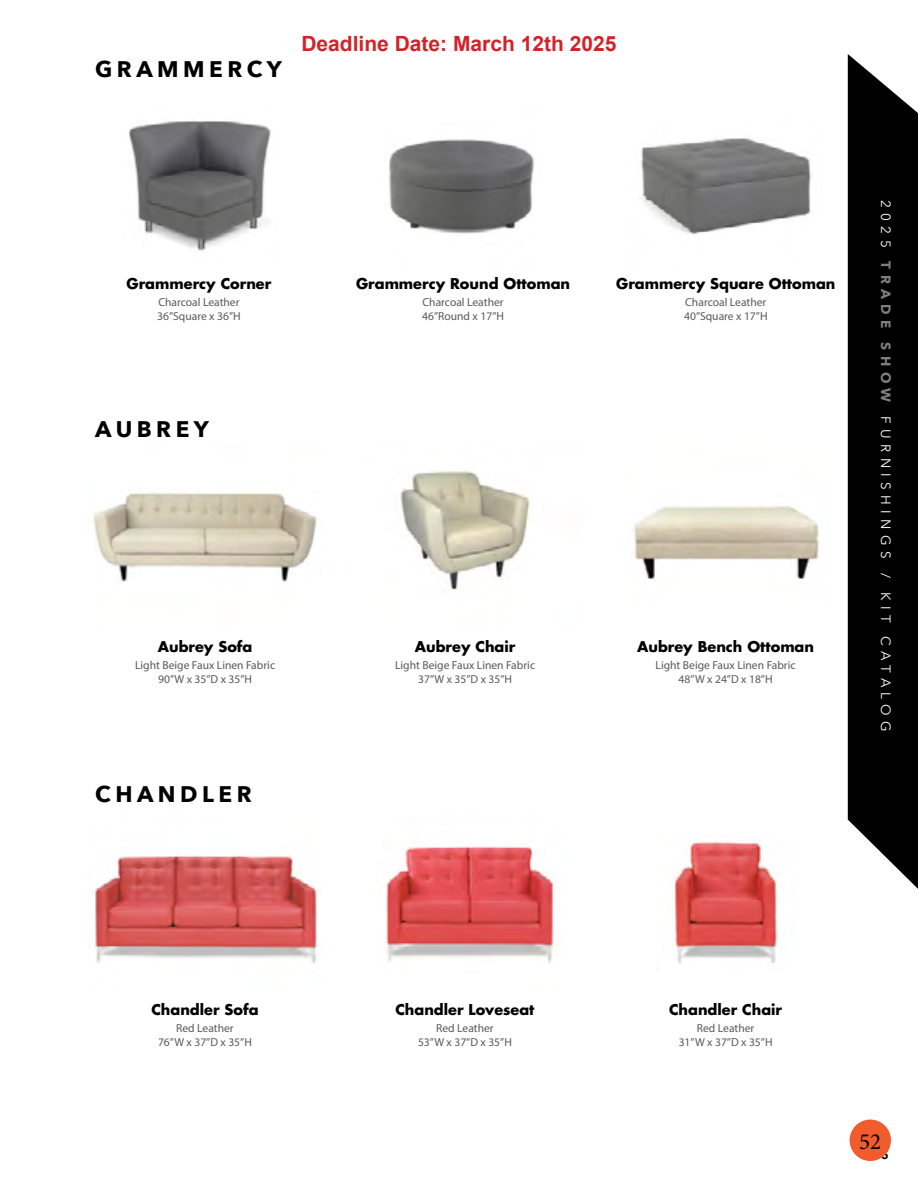
<style>
.page{position:relative;width:918px;height:1188px;background:#fff}
.page>*{position:absolute;margin:0;border:0;box-sizing:border-box;transform-origin:0 0}
.t1{font:23.1px "Minion Pro";color:#000}
.t2{font:700 22.5px "Avenir Next";letter-spacing:.2em;color:#000}
.t3{font:700 21px "Arial";color:#d2232a}
.t4{font:700 14.55px "Futura Std";color:#000}
.t5{font:13.5px "Avenir Next";letter-spacing:.4em;color:#fff}
.t6{font:900 12px "Avenir";color:#000}
.t7{font:11.55px/14px "Myriad Pro";color:#58595b;text-align:center}
.s1{font-weight:700;color:#808080}
</style>
<div class="page">
<svg style="left:848px;top:54px;width:70px;height:835px;background:#131313"></svg>
<img style="left:641px;top:138px;width:170px;height:97px">
<img style="left:389px;top:139px;width:146px;height:95px">
<img style="left:129px;top:120px;width:142px;height:131px">
<img style="left:673px;top:841px;width:107px;height:123px">
<img style="left:376px;top:846px;width:182px;height:117px">
<img style="left:95px;top:854px;width:225px;height:109px">
<img style="left:93px;top:492px;width:224px;height:90px">
<img style="left:400px;top:471px;width:130px;height:119px">
<img style="left:633px;top:505px;width:187px;height:74px">
<div style="left:850px;top:1120px;width:41px;height:41px;background:#f15c2c;border-radius:50%"></div>
<h2 class="t2" style="left:95px;top:49px;width:188px">GRAMMERCY</h2>
<h3 class="t3" style="left:301px;top:28px;width:317px">Deadline Date: March 12th 2025</h3>
<p class="t4" style="left:127px;top:274px;width:146px">Grammercy Corner</p>
<p class="t7" style="left:157px;top:295px;width:85px;text-align:left">Charcoal Leather<br>36”Square x 36”H</p>
<h2 class="t2" style="left:95px;top:409px;width:115px">AUBREY</h2>
<p class="t4" style="left:158px;top:637px;width:96px">Aubrey Sofa</p>
<p class="t7" style="left:135px;top:658px;width:142px">Light Beige Faux Linen Fabric<br>90”W x 35”D x 35”H</p>
<h2 class="t2" style="left:95px;top:775px;width:158px">CHANDLER</h2>
<p class="t4" style="left:356px;top:274px;width:216px">Grammercy Round Ottoman</p>
<p class="t7" style="left:422px;top:295px;width:83px;text-align:left">Charcoal Leather<br>46”Round x 17”H</p>
<p class="t4" style="left:415px;top:637px;width:102px">Aubrey Chair</p>
<p class="t7" style="left:395px;top:658px;width:142px">Light Beige Faux Linen Fabric<br>37”W x 35”D x 35”H</p>
<p class="t4" style="left:616px;top:274px;width:221px">Grammercy Square Ottoman</p>
<p class="t7" style="left:684px;top:295px;width:85px;text-align:left">Charcoal Leather<br>40”Square x 17”H</p>
<p class="t4" style="left:637px;top:637px;width:178px">Aubrey Bench Ottoman</p>
<p class="t7" style="left:656px;top:658px;width:142px">Light Beige Faux Linen Fabric<br>48”W x 24”D x 18”H</p>
<p class="t5" style="left:897px;top:200px;width:533px;rotate:90deg">2025 <span class="s1">TRADE SHOW</span> FURNISHINGS / KIT CATALOG</p>
<p class="t4" style="left:151px;top:1000px;width:109px">Chandler Sofa</p>
<p class="t7" style="left:158px;top:1021px;width:95px">Red Leather<br>76”W x 37”D x 35”H</p>
<p class="t4" style="left:395px;top:1000px;width:141px">Chandler Loveseat</p>
<p class="t7" style="left:418px;top:1021px;width:95px">Red Leather<br>53”W x 37”D x 35”H</p>
<p class="t4" style="left:669px;top:1000px;width:115px">Chandler Chair</p>
<p class="t7" style="left:679px;top:1021px;width:95px">Red Leather<br>31”W x 37”D x 35”H</p>
<h1 class="t1" style="left:859px;top:1126px;width:24px">52</h1>
<p class="t6" style="left:881px;top:1145px;width:9px">5</p>
</div>
